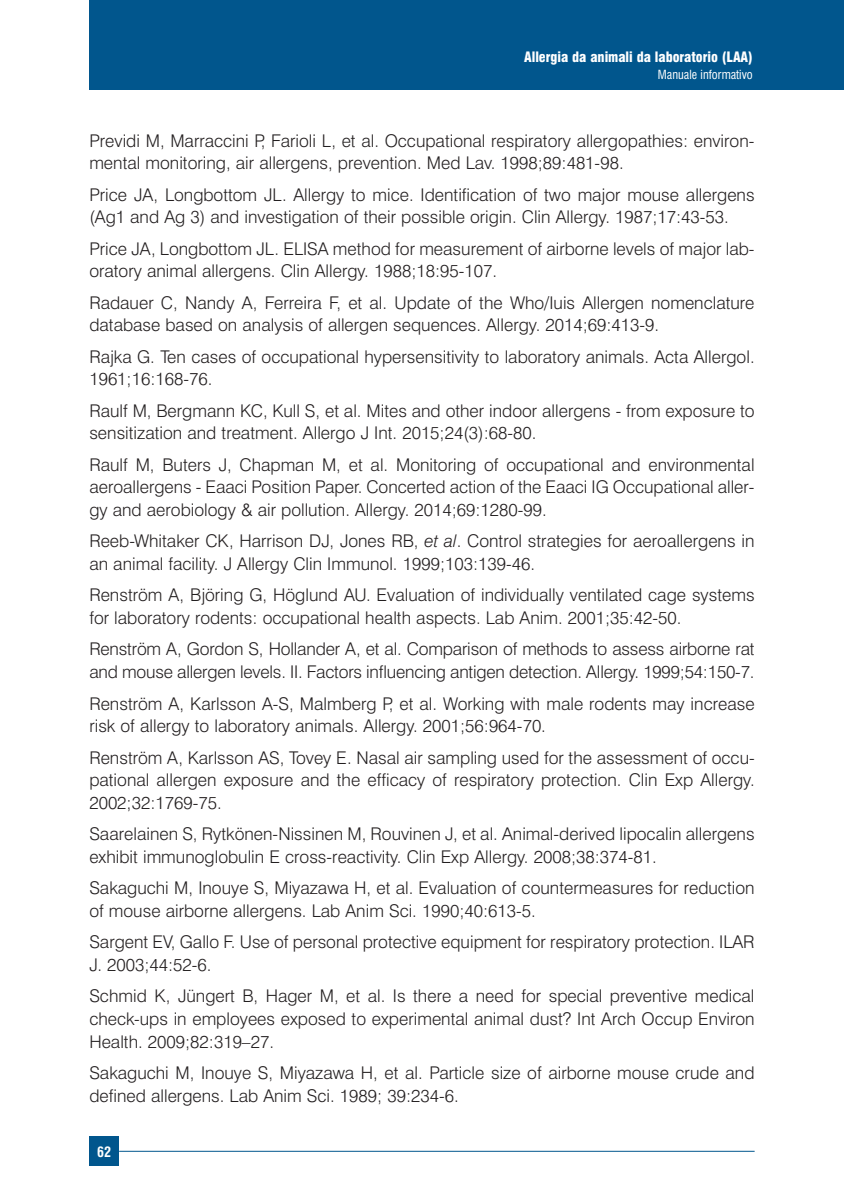
<style>
.page{position:relative;width:844px;height:1191px;background:#fff}
.page>*{position:absolute;margin:0;border:0;box-sizing:border-box;transform-origin:0 0}
.t1{font:17.5px/22.6px "Swiss 721 BTHAIAAE";color:#231f20}
.t2{font:14px "Swiss 721 BT Black Con HAIAAK";letter-spacing:-.005em;color:#fff}
.t3{font:14px "Swiss 721 BT Bold Con HAIAAJ";color:#fff}
.t4{font:12.25px "Swiss 721 BT Roman Con HAIAAG";color:#fff}
.s1{font-family:"Swiss 721 BT Light HAIAAB"}
</style>
<div class="page">
<div style="left:89px;top:0;width:754px;height:89px;background:#01568d"></div>
<div style="left:89px;top:1136px;width:30px;height:30px;background:#01568d"></div>
<hr style="left:119px;top:1150px;width:635px;height:1px;background:#01568d">
<p class="t2" style="left:524px;top:51px;width:230px">Allergia da animali da laboratorio (LAA)</p>
<p class="t4" style="left:657px;top:70px;width:96px">Manuale informativo</p>
<p class="t1" style="left:89px;top:131px;width:666px">Previdi M, Marraccini P, Farioli L, et al. Occupational respiratory allergopathies: environ&shy;mental monitoring, air allergens, prevention. Med Lav. 1998;89:481-98.</p>
<p class="t1" style="left:89px;top:185px;width:666px">Price JA, Longbottom JL. Allergy to mice. Identification of two major mouse allergens (Ag1 and Ag 3) and investigation of their possible origin. Clin Allergy. 1987;17:43-53.</p>
<p class="t1" style="left:89px;top:239px;width:666px">Price JA, Longbottom JL. ELISA method for measurement of airborne levels of major lab&shy;oratory animal allergens. Clin Allergy. 1988;18:95-107.</p>
<p class="t1" style="left:89px;top:293px;width:666px">Radauer C, Nandy A, Ferreira F, et al. Update of the Who/Iuis Allergen nomenclature database based on analysis of allergen sequences. Allergy. 2014;69:413-9.</p>
<p class="t1" style="left:89px;top:347px;width:666px">Rajka G. Ten cases of occupational hypersensitivity to laboratory animals. Acta Allergol.<br>1961;16:168-76.</p>
<p class="t1" style="left:89px;top:401px;width:666px">Raulf M, Bergmann KC, Kull S, et al. Mites and other indoor allergens - from exposure to sensitization and treatment. Allergo J Int. 2015;24(3):68-80.</p>
<p class="t1" style="left:89px;top:455px;width:666px;text-align:justify">Raulf M, Buters J, Chapman M, et al. Monitoring of occupational and environmental aeroallergens - Eaaci Position Paper. Concerted action of the Eaaci IG Occupational aller&shy;gy and aerobiology &amp; air pollution. Allergy. 2014;69:1280-99.</p>
<p class="t1" style="left:89px;top:532px;width:666px">Reeb-Whitaker CK, Harrison DJ, Jones RB, <span class="s1">et al</span>. Control strategies for aeroallergens in an animal facility. J Allergy Clin Immunol. 1999;103:139-46.</p>
<p class="t1" style="left:89px;top:586px;width:666px">Renström A, Björing G, Höglund AU. Evaluation of individually ventilated cage systems for laboratory rodents: occupational health aspects. Lab Anim. 2001;35:42-50.</p>
<p class="t1" style="left:89px;top:639px;width:666px">Renström A, Gordon S, Hollander A, et al. Comparison of methods to assess airborne rat and mouse allergen levels. II. Factors influencing antigen detection. Allergy. 1999;54:150-7.</p>
<p class="t1" style="left:89px;top:694px;width:666px">Renström A, Karlsson A-S, Malmberg P, et al. Working with male rodents may increase risk of allergy to laboratory animals. Allergy. 2001;56:964-70.</p>
<p class="t1" style="left:89px;top:748px;width:666px;text-align:justify">Renström A, Karlsson AS, Tovey E. Nasal air sampling used for the assessment of occu&shy;pational allergen exposure and the efficacy of respiratory protection. Clin Exp Allergy.<br>2002;32:1769-75.</p>
<p class="t1" style="left:89px;top:824px;width:666px">Saarelainen S, Rytkönen-Nissinen M, Rouvinen J, et al. Animal-derived lipocalin allergens exhibit immunoglobulin E cross-reactivity. Clin Exp Allergy. 2008;38:374-81.</p>
<p class="t1" style="left:89px;top:878px;width:666px">Sakaguchi M, Inouye S, Miyazawa H, et al. Evaluation of countermeasures for reduction of mouse airborne allergens. Lab Anim Sci. 1990;40:613-5.</p>
<p class="t1" style="left:89px;top:932px;width:666px">Sargent EV, Gallo F. Use of personal protective equipment for respiratory protection. ILAR<br>J. 2003;44:52-6.</p>
<p class="t1" style="left:89px;top:986px;width:666px;text-align:justify">Schmid K, Jüngert B, Hager M, et al. Is there a need for special preventive medical check-ups in employees exposed to experimental animal dust? Int Arch Occup Environ Health. 2009;82:319–27.</p>
<p class="t1" style="left:89px;top:1063px;width:666px">Sakaguchi M, Inouye S, Miyazawa H, et al. Particle size of airborne mouse crude and defined allergens. Lab Anim Sci. 1989; 39:234-6.</p>
<p class="t3" style="left:97px;top:1145px;width:15px">62</p>
</div>
